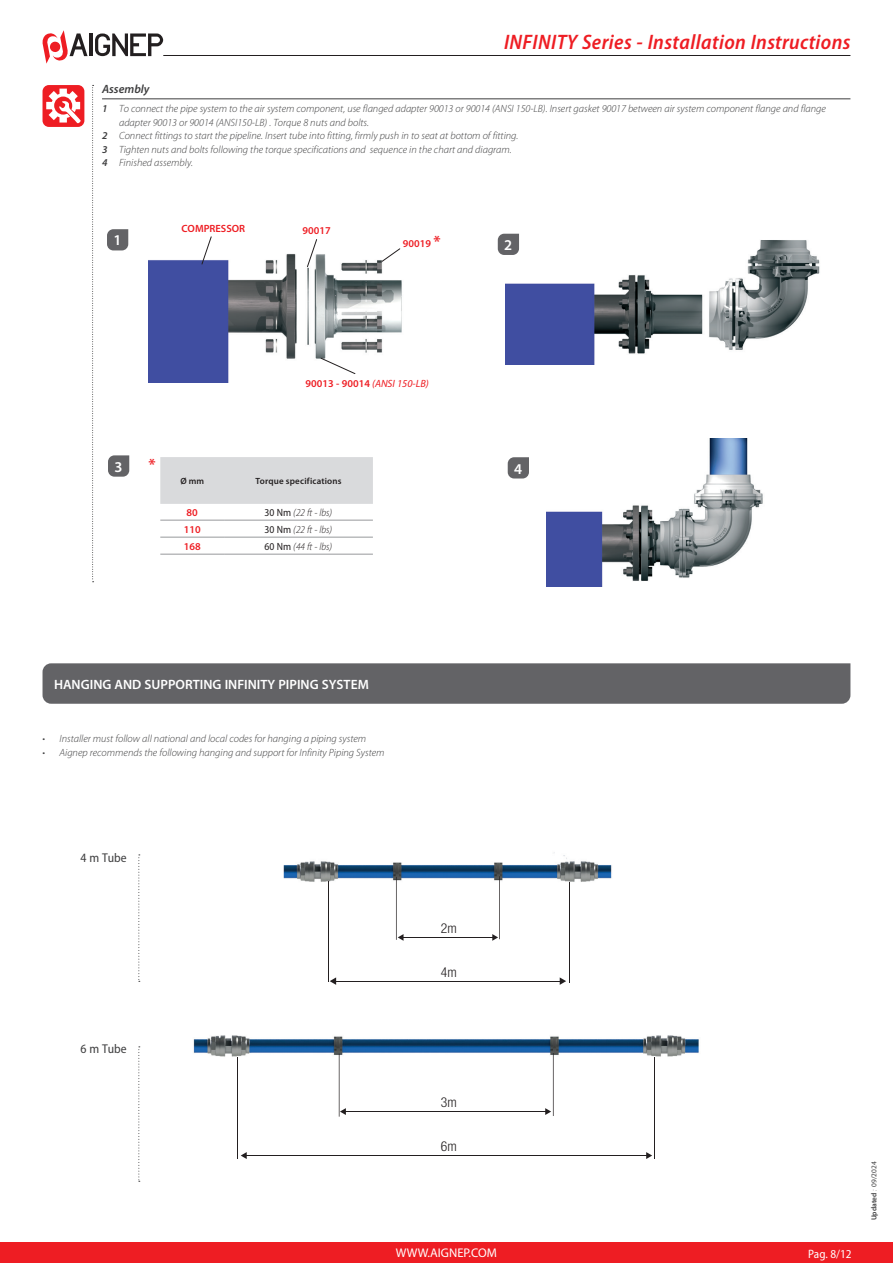
<style>
.page{position:relative;width:893px;height:1263px;background:#fff}
.page>*{position:absolute;margin:0;border:0;box-sizing:border-box;transform-origin:0 0}
.t1{font:italic 600 semi-condensed 21px "Myriad Pro";letter-spacing:.02em;color:#ee1d23}
.VALORI{font:600 16.5px "Myriad Pro";color:#ee1d23}
.VALORI-2{font:600 15px "Myriad Pro";color:#fff}
.t2{font:300 condensed 13.65px "Helvetica Neue LT Std";color:#231f20}
.GB-H3{font:600 13.5px "Myriad Pro";color:#fff}
.IT-NOTE{font:semi-condensed 12.75px "Myriad Pro";color:#3e3e3f}
.t3{font:12.6px "Myriad Pro";color:#fff}
.t4{font:semi-condensed 12.15px "Myriad Pro";color:#fff}
.GB-H2{font:italic 600 12px "Myriad Pro";color:#3e3e3f}
.GB_-_Descrizione_-_Elenco{font:italic 300 10.5px/13.5px "Myriad Pro";color:#3e3e3f}
.Tabella_COD{font:italic 300 semi-condensed 10.5px "Myriad Pro";color:#231f20}
.VALORI-3{font:italic 10.5px "Myriad Pro";color:#ee1d23}
.VALORI-4{font:600 10.5px "Myriad Pro";color:#ee1d23}
.Tabella_COD_-_bold{font:600 10.5px "Myriad Pro";color:#ee1d23}
.Tabella_INT_-_CILINDRI{font:600 9px "Myriad Pro";letter-spacing:.02em;color:#231f20}
.t5{font:600 7.35px "Myriad Pro";color:#3e3e3f}
.s1{font-weight:600}
.s2{font-size:16.5px}
.s3{font-weight:600;font-style:normal}
.s4{font-weight:400;font-style:normal}
.s5{font-weight:300;font-style:italic}
.s6{font-weight:400}
</style>
<div class="page">
<img style="left:148px;top:254px;width:254px;height:128px">
<svg style="left:321px;top:358px;width:34px;height:16px"></svg>
<div style="left:306px;top:379px;width:123px;height:8px;background:#fff"></div>
<svg style="left:307px;top:239px;width:10px;height:28px"></svg>
<svg style="left:201px;top:236px;width:11px;height:29px"></svg>
<svg style="left:382px;top:248px;width:18px;height:14px"></svg>
<svg style="left:107px;top:229px;width:21px;height:21px"></svg>
<img style="left:505px;top:233px;width:315px;height:132px">
<svg style="left:498px;top:234px;width:21px;height:21px"></svg>
<img style="left:546px;top:438px;width:217px;height:148px">
<svg style="left:508px;top:457px;width:21px;height:21px"></svg>
<hr style="left:102px;top:99px;width:748px;height:1px;background:#3e3e3f">
<svg style="left:92px;top:85px;width:2px;height:497px"></svg>
<img style="left:283px;top:852px;width:329px;height:88px">
<img style="left:193px;top:1035px;width:506px;height:39px">
<hr style="left:396px;top:877px;width:1px;height:63px;background:#231f20">
<hr style="left:499px;top:876px;width:1px;height:63px;background:#231f20">
<hr style="left:403px;top:937px;width:90px;height:1px;background:#231f20">
<svg style="left:398px;top:934px;width:6px;height:7px"></svg>
<svg style="left:492px;top:934px;width:6px;height:7px"></svg>
<hr style="left:569px;top:882px;width:1px;height:101px;background:#231f20">
<hr style="left:328px;top:881px;width:1px;height:100px;background:#231f20">
<hr style="left:335px;top:981px;width:226px;height:1px;background:#231f20">
<svg style="left:330px;top:977px;width:6px;height:8px"></svg>
<svg style="left:560px;top:977px;width:6px;height:8px"></svg>
<hr style="left:339px;top:1054px;width:1px;height:63px;background:#231f20">
<hr style="left:553px;top:1053px;width:1px;height:63px;background:#231f20">
<hr style="left:345px;top:1111px;width:201px;height:1px;background:#231f20">
<svg style="left:340px;top:1108px;width:6px;height:7px"></svg>
<svg style="left:545px;top:1108px;width:6px;height:7px"></svg>
<hr style="left:654px;top:1057px;width:1px;height:101px;background:#231f20">
<hr style="left:238px;top:1057px;width:1px;height:101px;background:#231f20">
<hr style="left:246px;top:1155px;width:401px;height:1px;background:#231f20">
<svg style="left:241px;top:1152px;width:6px;height:7px"></svg>
<svg style="left:646px;top:1152px;width:6px;height:7px"></svg>
<svg style="left:138px;top:1046px;width:2px;height:136px"></svg>
<svg style="left:138px;top:854px;width:2px;height:128px"></svg>
<div style="left:43px;top:663px;width:807px;height:41px;background:#636366"></div>
<div style="left:43px;top:85px;width:41px;height:42px;background:#ee1d23;border-radius:6px"></div>
<svg style="left:46px;top:89px;width:35px;height:34px"></svg>
<div style="left:160px;top:457px;width:213px;height:47px;background:#d9dadc"></div>
<hr style="left:160px;top:520px;width:64px;height:1px;background:#97999c">
<hr style="left:224px;top:520px;width:149px;height:1px;background:#97999c">
<hr style="left:160px;top:537px;width:64px;height:1px;background:#97999c">
<hr style="left:224px;top:537px;width:149px;height:1px;background:#97999c">
<hr style="left:160px;top:554px;width:64px;height:1px;background:#97999c">
<hr style="left:224px;top:554px;width:149px;height:1px;background:#97999c">
<svg style="left:108px;top:455px;width:21px;height:22px"></svg>
<hr style="left:163px;top:55px;width:687px;height:1px;background:#231f20">
<hr style="left:90px;top:33px;width:3px;height:23px;background:#231f20">
<svg style="left:95px;top:33px;width:68px;height:23px"></svg>
<svg style="left:42px;top:30px;width:46px;height:34px"></svg>
<div style="left:0;top:1242px;width:893px;height:21px;background:#ee1d23"></div>
<h1 class="t1" style="left:504px;top:30px;width:348px">INFINITY Series - Installation Instructions</h1>
<p class="GB-H2" style="left:102px;top:83px;width:49px">Assembly</p>
<p class="GB_-_Descrizione_-_Elenco" style="left:119px;top:102px;width:708px;text-indent:-17px"><span class="s1">1</span> To connect the pipe system to the air system component, use flanged adapter 90013 or 90014 (ANSI 150-LB). Insert gasket 90017 between air system component flange and flange adapter 90013 or 90014 (ANSI150-LB) . Torque 8 nuts and bolts.</p>
<p class="GB_-_Descrizione_-_Elenco" style="left:102px;top:129px;width:418px"><span class="s1">2</span> Connect fittings to start the pipeline. Insert tube into fitting, firmly push in to seat at bottom of fitting.</p>
<p class="GB_-_Descrizione_-_Elenco" style="left:102px;top:143px;width:411px"><span class="s1">3</span> Tighten nuts and bolts following the torque specifications and sequence in the chart and diagram.</p>
<p class="GB_-_Descrizione_-_Elenco" style="left:102px;top:156px;width:93px"><span class="s1">4</span> Finished assembly.</p>
<p class="VALORI-4" style="left:181px;top:223px;width:65px">COMPRESSOR</p>
<p class="VALORI-4" style="left:302px;top:225px;width:30px">90017</p>
<p class="VALORI-2" style="left:113px;top:232px;width:10px">1</p>
<p class="VALORI-2" style="left:504px;top:237px;width:10px">2</p>
<p class="VALORI-4" style="left:403px;top:238px;width:39px">90019 <span class="s2">*</span></p>
<p class="VALORI-3" style="left:306px;top:378px;width:125px"><span class="s3">90013 - 90014</span> (ANSI 150-LB)</p>
<p class="VALORI-2" style="left:114px;top:458px;width:10px">3</p>
<p class="VALORI" style="left:148px;top:456px;width:9px">*</p>
<p class="Tabella_INT_-_CILINDRI" style="left:180px;top:476px;width:25px">Ø mm</p>
<p class="Tabella_INT_-_CILINDRI" style="left:256px;top:476px;width:87px">Torque specifications</p>
<p class="Tabella_COD_-_bold" style="left:187px;top:506px;width:13px">80</p>
<p class="Tabella_COD" style="left:265px;top:506px;width:69px"><span class="s4">30 Nm</span> (22 ft - lbs)</p>
<p class="Tabella_COD_-_bold" style="left:184px;top:523px;width:18px">110</p>
<p class="Tabella_COD" style="left:265px;top:523px;width:69px"><span class="s4">30 Nm</span> (22 ft - lbs)</p>
<p class="Tabella_COD_-_bold" style="left:184px;top:540px;width:18px">168</p>
<p class="Tabella_COD" style="left:265px;top:540px;width:69px"><span class="s4">60 Nm</span> (44 ft - lbs)</p>
<p class="VALORI-2" style="left:514px;top:460px;width:10px">4</p>
<p class="GB-H3" style="left:54px;top:677px;width:316px">HANGING AND SUPPORTING INFINITY PIPING SYSTEM</p>
<p class="GB_-_Descrizione_-_Elenco" style="left:43px;top:732px;width:325px">• Installer must follow all national and local codes for hanging a piping system</p>
<p class="GB_-_Descrizione_-_Elenco" style="left:43px;top:746px;width:344px">• Aignep recommends the following hanging and support for Infinity Piping System</p>
<p class="IT-NOTE" style="left:81px;top:851px;width:48px">4 m Tube</p>
<p class="IT-NOTE" style="left:81px;top:1042px;width:48px">6 m Tube</p>
<p class="t2" style="left:441px;top:921px;width:17px">2m</p>
<p class="t2" style="left:441px;top:964px;width:17px">4m</p>
<p class="t2" style="left:441px;top:1095px;width:17px">3m</p>
<p class="t2" style="left:441px;top:1139px;width:17px">6m</p>
<p class="t3" style="left:396px;top:1245px;width:103px">WWW.AIGNEP.COM</p>
<p class="t4" style="left:808px;top:1247px;width:45px">Pag. 8/12</p>
<p class="t5" style="left:870px;top:1220px;width:60px;rotate:-90deg">Updated <span class="s5">:</span> <span class="s6">09/2024</span></p>
</div>
